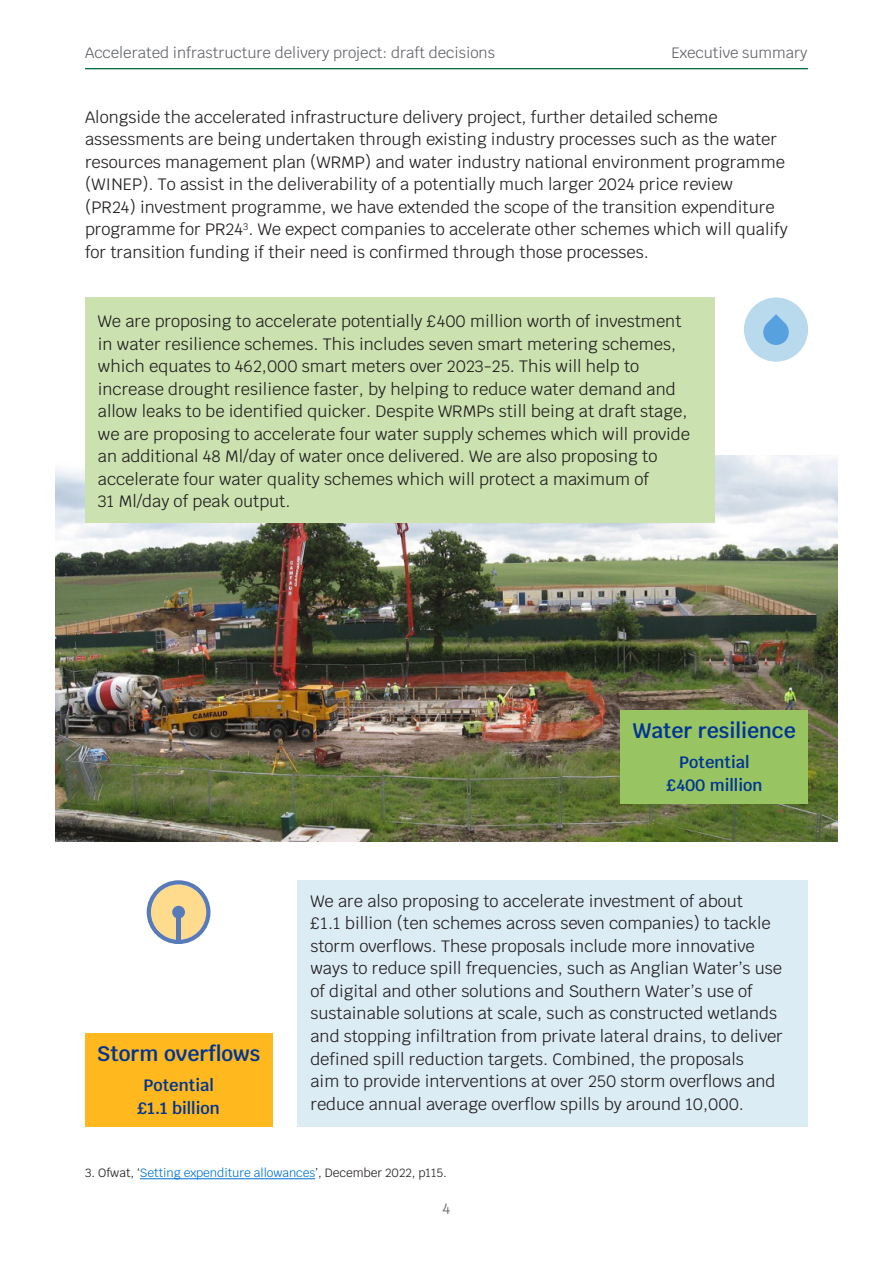
<style>
.page{position:relative;width:893px;height:1263px;background:#fff}
.page>*{position:absolute;margin:0;border:0;box-sizing:border-box;transform-origin:0 0}
.t1{font:600 21px "Krub";color:#003595}
.t2{font:16.5px/22.5px "Krub";color:#231f20}
.t3{font:600 16.5px/22.5px "Krub";color:#003595;text-align:center}
.t4{font:15px "Krub";color:#63656a}
.t5{font:12px "Krub";letter-spacing:-.005em;color:#231f20}
.s1{color:#0071ce}
</style>
<div class="page">
<hr style="left:85px;top:68px;width:723px;height:1px;background:#006938">
<hr style="left:140px;top:1178px;width:175px;height:1px;background:#0071ce">
<img style="left:55px;top:455px;width:783px;height:387px">
<div style="left:85px;top:298px;width:629px;height:225px;background:#cbe2b0"></div>
<div style="left:298px;top:880px;width:510px;height:247px;background:#dcecf5"></div>
<svg style="left:147px;top:880px;width:63px;height:64px"></svg>
<div style="left:172px;top:906px;width:13px;height:12px;background:#577ab9;border-radius:50%"></div>
<div style="left:744px;top:298px;width:64px;height:63px;background:#b9d9ec;border-radius:50%"></div>
<svg style="left:763px;top:314px;width:26px;height:31px"></svg>
<div style="left:621px;top:710px;width:187px;height:94px;background:#98c561"></div>
<div style="left:85px;top:1033px;width:187px;height:94px;background:#ffb81d"></div>
<p class="t4" style="left:85px;top:40px;width:411px">Accelerated infrastructure delivery project: draft decisions</p>
<p class="t4" style="left:671px;top:40px;width:138px">Executive summary</p>
<p class="t2" style="left:85px;top:106px;width:704px">Alongside the accelerated infrastructure delivery project, further detailed scheme assessments are being undertaken through existing industry processes such as the water resources management plan (WRMP) and water industry national environment programme (WINEP). To assist in the deliverability of a potentially much larger 2024 price review (PR24) investment programme, we have extended the scope of the transition expenditure programme for PR24<sup>3</sup>. We expect companies to accelerate other schemes which will qualify for transition funding if their need is confirmed through those processes.</p>
<p class="t2" style="left:98px;top:310px;width:594px">We are proposing to accelerate potentially £400 million worth of investment in water resilience schemes. This includes seven smart metering schemes, which equates to 462,000 smart meters over 2023-25. This will help to increase drought resilience faster, by helping to reduce water demand and allow leaks to be identified quicker. Despite WRMPs still being at draft stage, we are proposing to accelerate four water supply schemes which will provide an additional 48 Ml/day of water once delivered. We are also proposing to accelerate four water quality schemes which will protect a maximum of<br>31 Ml/day of peak output.</p>
<p class="t1" style="left:97px;top:1042px;width:165px">Storm overflows</p>
<p class="t3" style="left:137px;top:1074px;width:84px">Potential £1.1 billion</p>
<p class="t1" style="left:633px;top:718px;width:165px">Water resilience</p>
<p class="t3" style="left:666px;top:751px;width:98px">Potential £400 million</p>
<p class="t2" style="left:310px;top:890px;width:474px">We are also proposing to accelerate investment of about<br>£1.1 billion (ten schemes across seven companies) to tackle storm overflows. These proposals include more innovative ways to reduce spill frequencies, such as Anglian Water’s use of digital and other solutions and Southern Water’s use of sustainable solutions at scale, such as constructed wetlands and stopping infiltration from private lateral drains, to deliver defined spill reduction targets. Combined, the proposals<br>aim to provide interventions at over 250 storm overflows and reduce annual average overflow spills by around 10,000.</p>
<p class="t5" style="left:85px;top:1163px;width:363px">3. Ofwat, ‘<span class="s1">Setting expenditure allowances</span>’, December 2022, p115.</p>
<p class="t4" style="left:443px;top:1196px;width:9px">4</p>
</div>
